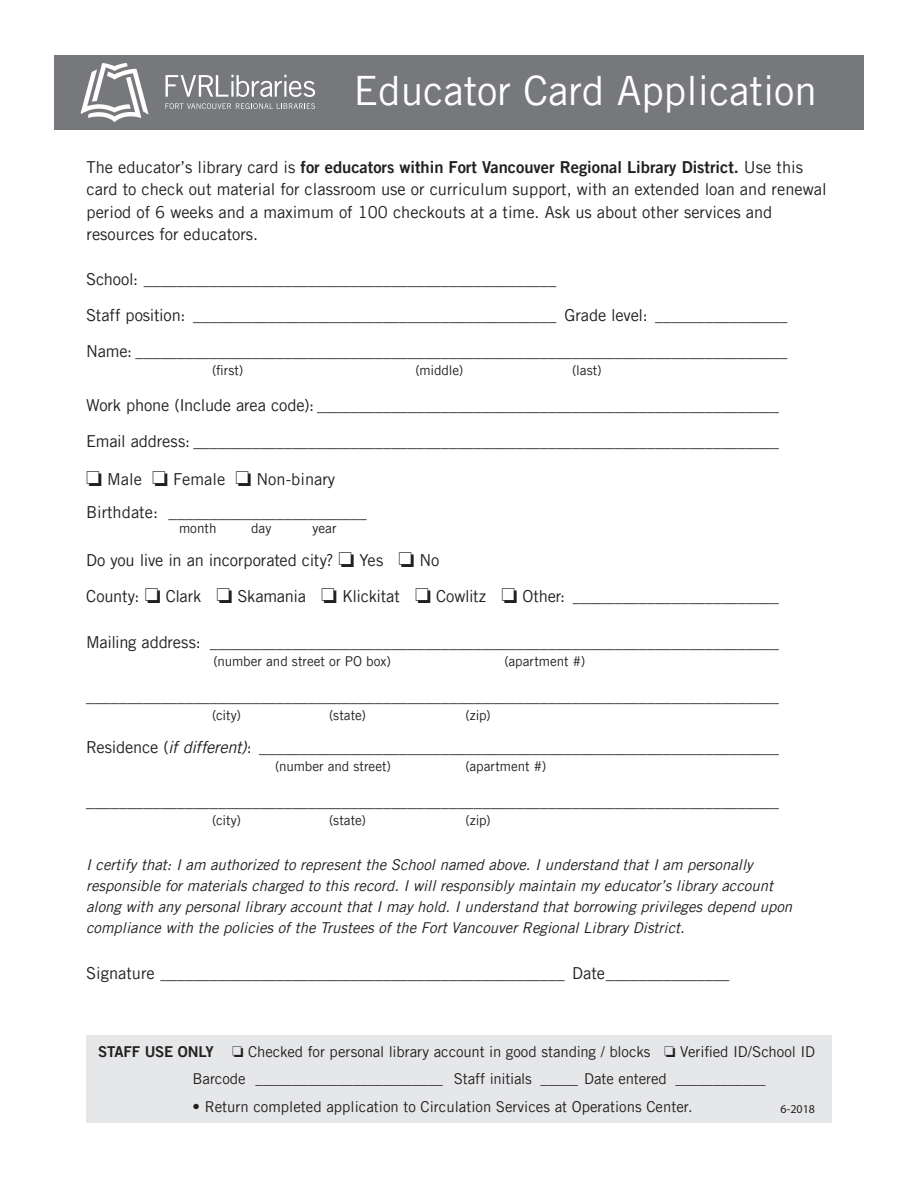
<style>
.page{position:relative;width:918px;height:1188px;background:#fff}
.page>*{position:absolute;margin:0;border:0;box-sizing:border-box;transform-origin:0 0}
.t1{font:40.5px "Trade Gothic LT Pro";color:#fff}
.Eras_medium{font:16.5px/22.5px "Trade Gothic LT Pro";color:#231f20}
.t2{font:italic 15px/21px "Trade Gothic LT Pro";color:#231f20}
.t3{font:15px "Trade Gothic LT Pro";color:#231f20}
.t4{font:13.5px "Trade Gothic LT Pro";color:#231f20}
.t5{font:12px "Myriad Pro";color:#231f20}
.s1{font-family:"Trade Gothic LT Pro Bd 2"}
.s2{font-style:italic}
</style>
<div class="page">
<div style="left:86px;top:1036px;width:746px;height:87px;background:#e6e7e9"></div>
<div style="left:54px;top:56px;width:810px;height:74px;background:#76787b"></div>
<svg style="left:81px;top:63px;width:68px;height:59px"></svg>
<svg style="left:166px;top:103px;width:149px;height:6px"></svg>
<svg style="left:166px;top:75px;width:149px;height:22px"></svg>
<p class="t1" style="left:354px;top:66px;width:465px">Educator Card Application</p>
<p class="Eras_medium" style="left:87px;top:155px;width:742px">The educator’s library card is <span class="s1">for educators within Fort Vancouver Regional Library District.</span> Use this card to check out material for classroom use or curriculum support, with an extended loan and renewal period of 6 weeks and a maximum of 100 checkouts at a time. Ask us about other services and resources for educators.</p>
<p class="Eras_medium" style="left:86px;top:267px;width:472px">School: __________________________________________________</p>
<p class="Eras_medium" style="left:86px;top:303px;width:703px">Staff position: ____________________________________________ Grade level: ________________</p>
<p class="Eras_medium" style="left:86px;top:339px;width:703px">Name: _______________________________________________________________________________</p>
<p class="t4" style="left:212px;top:362px;width:33px">(first)</p>
<p class="t4" style="left:416px;top:362px;width:49px">(middle)</p>
<p class="t4" style="left:572px;top:362px;width:31px">(last)</p>
<p class="Eras_medium" style="left:86px;top:394px;width:695px">Work phone (Include area code): ________________________________________________________</p>
<p class="Eras_medium" style="left:86px;top:430px;width:695px">Email address: _______________________________________________________________________</p>
<p class="Eras_medium" style="left:86px;top:467px;width:251px">□ Male □ Female □ Non-binary</p>
<p class="Eras_medium" style="left:86px;top:500px;width:282px">Birthdate: ________________________</p>
<p class="t4" style="left:179px;top:520px;width:39px">month</p>
<p class="t4" style="left:251px;top:520px;width:22px">day</p>
<p class="t4" style="left:313px;top:520px;width:25px">year</p>
<p class="Eras_medium" style="left:86px;top:548px;width:355px">Do you live in an incorporated city? □ Yes □ No</p>
<p class="Eras_medium" style="left:86px;top:584px;width:695px">County: □ Clark □ Skamania □ Klickitat □ Cowlitz □ Other: _________________________</p>
<p class="Eras_medium" style="left:86px;top:631px;width:695px">Mailing address: _____________________________________________________________________</p>
<p class="t4" style="left:214px;top:653px;width:179px">(number and street or PO box)</p>
<p class="t4" style="left:505px;top:653px;width:82px">(apartment #)</p>
<p class="Eras_medium" style="left:86px;top:685px;width:695px">____________________________________________________________________________________</p>
<p class="t4" style="left:212px;top:707px;width:30px">(city)</p>
<p class="t4" style="left:329px;top:707px;width:38px">(state)</p>
<p class="t4" style="left:466px;top:707px;width:27px">(zip)</p>
<p class="Eras_medium" style="left:86px;top:736px;width:694px">Residence (<span class="s2">if different)</span>: _______________________________________________________________</p>
<p class="t4" style="left:275px;top:758px;width:117px">(number and street)</p>
<p class="t4" style="left:466px;top:758px;width:82px">(apartment #)</p>
<p class="Eras_medium" style="left:86px;top:790px;width:695px">____________________________________________________________________________________</p>
<p class="t4" style="left:212px;top:812px;width:30px">(city)</p>
<p class="t4" style="left:329px;top:812px;width:38px">(state)</p>
<p class="t4" style="left:466px;top:812px;width:27px">(zip)</p>
<p class="t2" style="left:86px;top:854px;width:708px">I certify that: I am authorized to represent the School named above. I understand that I am personally responsible for materials charged to this record. I will responsibly maintain my educator’s library account along with any personal library account that I may hold. I understand that borrowing privileges depend upon compliance with the policies of the Trustees of the Fort Vancouver Regional Library District.</p>
<p class="Eras_medium" style="left:86px;top:962px;width:645px">Signature _________________________________________________ Date_______________</p>
<p class="t3" style="left:98px;top:1042px;width:718px"><span class="s1">STAFF USE ONLY</span> ❏ Checked for personal library account in good standing / blocks ❏ Verified ID/School ID</p>
<p class="t3" style="left:193px;top:1070px;width:575px">Barcode _________________________ Staff initials _____ Date entered ____________</p>
<p class="t3" style="left:193px;top:1098px;width:501px">• Return completed application to Circulation Services at Operations Center.</p>
<p class="t5" style="left:781px;top:1101px;width:36px">6-2018</p>
</div>
